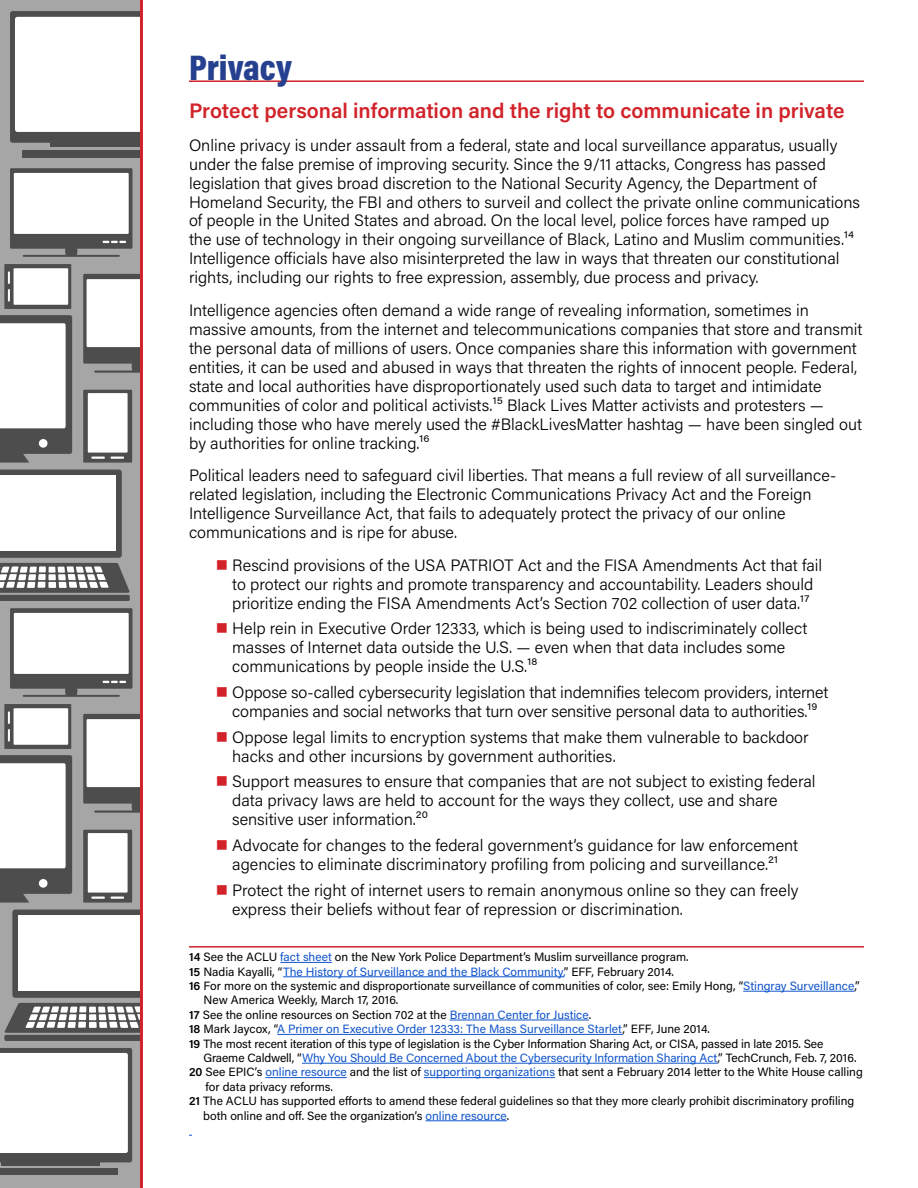
<style>
.page{position:relative;width:918px;height:1188px;background:#fff}
.page>*{position:absolute;margin:0;border:0;box-sizing:border-box;transform-origin:0 0}
.t1{font:900 36px "Acumin Pro Cond";color:#25408f}
.t2{font:600 21px "Acumin Pro";color:#d2232a}
.t3{font:300 16.5px/18.9px "Acumin Pro";color:#000}
.t4{font:12px "Acumin Pro";color:#000}
.t5{font:12px "Acumin Pro";letter-spacing:-.005em;color:#15c}
.s1{color:#d2232a}
.s2{font-weight:600}
.s3{color:#15c}
.s4{font-weight:600;color:#000}
.s5{color:#000}
</style>
<div class="page">
<div style="left:0;top:0;width:142px;height:1188px;background:#a6a6a6"></div>
<hr style="left:94px;top:811px;width:86px;height:2px;background:#4d4d4d">
<svg style="left:83px;top:714px;width:57px;height:97px;background:#c7c7c7"></svg>
<svg style="left:0;top:755px;width:72px;height:148px;background:#c5c5c5"></svg>
<div style="left:39px;top:879px;width:9px;height:9px;background:#fff;border-radius:50%"></div>
<div style="left:12px;top:910px;width:150px;height:88px;background:#4d4d4d;border-radius:3px"></div>
<div style="left:18px;top:915px;width:139px;height:75px;background:#fff"></div>
<svg style="left:4px;top:1003px;width:136px;height:30px;background:#919191"></svg>
<div style="left:4px;top:1035px;width:166px;height:6px;background:#4d4d4d;border-radius:2px"></div>
<svg style="left:0;top:1048px;width:132px;height:114px;background:#e6e6e6"></svg>
<hr style="left:2px;top:1161px;width:98px;height:4px;background:#4d4d4d">
<div style="left:0;top:1169px;width:117px;height:6px;background:#4d4d4d"></div>
<svg style="left:65px;top:689px;width:12px;height:6px"></svg>
<div style="left:10px;top:608px;width:122px;height:81px;background:#4d4d4d"></div>
<div style="left:14px;top:613px;width:115px;height:61px;background:#fff"></div>
<hr style="left:23px;top:695px;width:97px;height:2px;background:#4d4d4d">
<svg style="left:103px;top:681px;width:23px;height:2px"></svg>
<svg style="left:83px;top:830px;width:49px;height:73px;background:#c6c6c6"></svg>
<svg style="left:4px;top:704px;width:67px;height:45px;background:#c6c6c6"></svg>
<hr style="left:94px;top:371px;width:86px;height:2px;background:#4d4d4d">
<svg style="left:83px;top:274px;width:57px;height:97px;background:#c7c7c7"></svg>
<svg style="left:0;top:315px;width:72px;height:148px;background:#c5c5c5"></svg>
<div style="left:39px;top:439px;width:9px;height:9px;background:#fff;border-radius:50%"></div>
<svg style="left:0;top:470px;width:130px;height:131px;background:#c0c0c0"></svg>
<div style="left:10px;top:11px;width:191px;height:132px;background:#4d4d4d;border-radius:3px"></div>
<div style="left:15px;top:17px;width:181px;height:115px;background:#fff;border-radius:2px"></div>
<div style="left:50px;top:141px;width:114px;height:5px;background:#4d4d4d"></div>
<div style="left:22px;top:150px;width:162px;height:8px;background:#4d4d4d"></div>
<svg style="left:65px;top:249px;width:12px;height:6px"></svg>
<div style="left:10px;top:168px;width:122px;height:81px;background:#4d4d4d"></div>
<div style="left:14px;top:173px;width:115px;height:61px;background:#fff"></div>
<hr style="left:23px;top:255px;width:97px;height:2px;background:#4d4d4d">
<svg style="left:103px;top:241px;width:23px;height:2px"></svg>
<svg style="left:83px;top:390px;width:49px;height:73px;background:#c6c6c6"></svg>
<svg style="left:4px;top:264px;width:67px;height:45px;background:#c6c6c6"></svg>
<div style="left:141px;top:0;width:264px;height:1188px;background:#fff"></div>
<hr style="left:140px;top:0;width:3px;height:1188px;background:#d2232a">
<hr style="left:189px;top:80px;width:675px;height:2px;background:#d2232a">
<hr style="left:189px;top:946px;width:675px;height:2px;background:#d2232a">
<hr style="left:280px;top:962px;width:52px;height:1px;background:#15c">
<hr style="left:283px;top:976px;width:281px;height:1px;background:#15c">
<hr style="left:743px;top:991px;width:111px;height:1px;background:#15c">
<hr style="left:450px;top:1020px;width:139px;height:1px;background:#15c">
<hr style="left:277px;top:1034px;width:346px;height:1px;background:#15c">
<hr style="left:302px;top:1063px;width:416px;height:1px;background:#15c">
<hr style="left:266px;top:1077px;width:81px;height:1px;background:#15c">
<hr style="left:424px;top:1077px;width:131px;height:1px;background:#15c">
<hr style="left:426px;top:1120px;width:81px;height:1px;background:#15c">
<h1 class="t1" style="left:189px;top:45px;width:104px">Privacy</h1>
<p class="t2" style="left:189px;top:96px;width:657px">Protect personal information and the right to communicate in private</p>
<p class="t3" style="left:189px;top:135px;width:673px">Online privacy is under assault from a federal, state and local surveillance apparatus, usually under the false premise of improving security. Since the 9/11 attacks, Congress has passed legislation that gives broad discretion to the National Security Agency, the Department of Homeland Security, the FBI and others to surveil and collect the private online communications of people in the United States and abroad. On the local level, police forces have ramped up<br>the use of technology in their ongoing surveillance of Black, Latino and Muslim communities.14<br>Intelligence officials have also misinterpreted the law in ways that threaten our constitutional rights, including our rights to free expression, assembly, due process and privacy.</p>
<p class="t3" style="left:189px;top:300px;width:675px">Intelligence agencies often demand a wide range of revealing information, sometimes in massive amounts, from the internet and telecommunications companies that store and transmit the personal data of millions of users. Once companies share this information with government entities, it can be used and abused in ways that threaten the rights of innocent people. Federal, state and local authorities have disproportionately used such data to target and intimidate communities of color and political activists.15 Black Lives Matter activists and protesters — including those who have merely used the #BlackLivesMatter hashtag — have been singled out by authorities for online tracking.16</p>
<p class="t3" style="left:189px;top:465px;width:649px">Political leaders need to safeguard civil liberties. That means a full review of all surveillance&shy;related legislation, including the Electronic Communications Privacy Act and the Foreign Intelligence Surveillance Act, that fails to adequately protect the privacy of our online communications and is ripe for abuse.</p>
<p class="t3" style="left:216px;top:555px;width:608px;text-align:center"><span class="s1">■</span> Rescind provisions of the USA PATRIOT Act and the FISA Amendments Act that fail to protect our rights and promote transparency and accountability. Leaders should prioritize ending the FISA Amendments Act’s Section 702 collection of user data.17</p>
<p class="t3" style="left:232px;top:618px;width:577px;text-indent:-16px"><span class="s1">■</span> Help rein in Executive Order 12333, which is being used to indiscriminately collect masses of Internet data outside the U.S. — even when that data includes some communications by people inside the U.S.18</p>
<p class="t3" style="left:216px;top:682px;width:614px;text-align:center"><span class="s1">■</span> Oppose so-called cybersecurity legislation that indemnifies telecom providers, internet companies and social networks that turn over sensitive personal data to authorities.19</p>
<p class="t3" style="left:232px;top:727px;width:578px;text-indent:-16px"><span class="s1">■</span> Oppose legal limits to encryption systems that make them vulnerable to backdoor hacks and other incursions by government authorities.</p>
<p class="t3" style="left:232px;top:771px;width:585px;text-indent:-16px"><span class="s1">■</span> Support measures to ensure that companies that are not subject to existing federal data privacy laws are held to account for the ways they collect, use and share sensitive user information.20</p>
<p class="t3" style="left:216px;top:835px;width:584px;text-align:center"><span class="s1">■</span> Advocate for changes to the federal government’s guidance for law enforcement agencies to eliminate discriminatory profiling from policing and surveillance.21</p>
<p class="t3" style="left:232px;top:880px;width:568px;text-indent:-16px"><span class="s1">■</span> Protect the right of internet users to remain anonymous online so they can freely express their beliefs without fear of repression or discrimination.</p>
<p class="t4" style="left:189px;top:949px;width:501px"><span class="s2">14</span> See the ACLU <span class="s3">fact sheet</span> on the New York Police Department’s Muslim surveillance program.</p>
<p class="t5" style="left:189px;top:963px;width:486px"><span class="s4">15</span> <span class="s5">Nadia Kayalli, “</span>The History of Surveillance and the Black Community,<span class="s5">” EFF, February 2014.</span></p>
<p class="t4" style="left:189px;top:977px;width:672px"><span class="s2">16</span> For more on the systemic and disproportionate surveillance of communities of color, see: Emily Hong, “<span class="s3">Stingray Surveillance</span>,”</p>
<p class="t4" style="left:203px;top:992px;width:196px">New America Weekly, March 17, 2016.</p>
<p class="t4" style="left:189px;top:1006px;width:404px"><span class="s2">17</span> See the online resources on Section 702 at the <span class="s3">Brennan Center for Justice</span>.</p>
<p class="t5" style="left:189px;top:1021px;width:522px"><span class="s4">18</span> <span class="s5">Mark Jaycox, “</span>A Primer on Executive Order 12333: The Mass Surveillance Starlet<span class="s5">,” EFF, June 2014.</span></p>
<p class="t4" style="left:189px;top:1035px;width:636px"><span class="s2">19</span> The most recent iteration of this type of legislation is the Cyber Information Sharing Act, or CISA, passed in late 2015. See</p>
<p class="t5" style="left:203px;top:1049px;width:655px"><span class="s5">Graeme Caldwell, “</span>Why You Should Be Concerned About the Cybersecurity Information Sharing Act<span class="s5">,” TechCrunch, Feb. 7, 2016.</span></p>
<p class="t4" style="left:189px;top:1064px;width:675px"><span class="s2">20</span> See EPIC’s <span class="s3">online resource</span> and the list of <span class="s3">supporting organizations</span> that sent a February 2014 letter to the White House calling</p>
<p class="t4" style="left:206px;top:1078px;width:129px">for data privacy reforms.</p>
<p class="t4" style="left:189px;top:1093px;width:667px"><span class="s2">21</span> The ACLU has supported efforts to amend these federal guidelines so that they more clearly prohibit discriminatory profiling</p>
<p class="t4" style="left:203px;top:1107px;width:308px">both online and off. See the organization’s <span class="s3">online resource</span>.</p>
</div>
